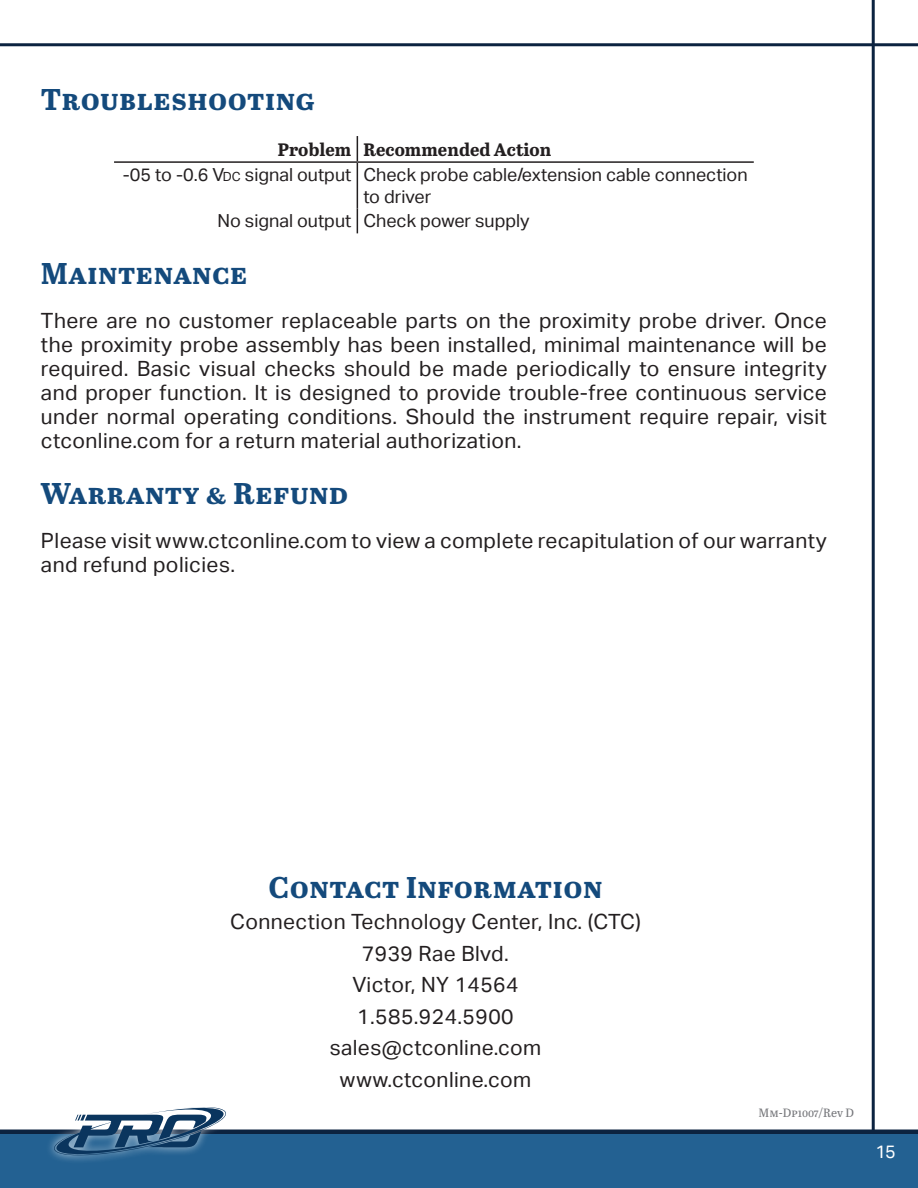
<style>
.page{position:relative;width:918px;height:1188px;background:#fff}
.page>*{position:absolute;margin:0;border:0;box-sizing:border-box;transform-origin:0 0}
.Heading{font:700 30px "Abril Text";letter-spacing:.02em;color:#144a7c}
.Body{font:21px/24px "Aktiv Grotesk";letter-spacing:.02em;color:#231f20;text-align:justify}
.t1{font:18px/21.6px "Aktiv Grotesk";color:#231f20}
.t2{font:700 18px "Abril Text";color:#231f20}
.t3{font:18px "Aktiv Grotesk";color:#fff}
.t4{font:12px "Abril Text";color:#76777b}
.s1{font-size:12.6px}
</style>
<div class="page">
<hr style="left:872px;top:0;width:3px;height:1188px;background:#0c2340">
<div style="left:0;top:1134px;width:918px;height:54px;background:#236192"></div>
<hr style="left:0;top:1130px;width:918px;height:4px;background:#0c2340">
<div style="left:45px;top:1098px;width:190px;height:67px;background:#fff;opacity:.75"></div>
<svg style="left:54px;top:1107px;width:172px;height:48px"></svg>
<hr style="left:0;top:43px;width:918px;height:3px;background:#0c2340">
<hr style="left:357px;top:163px;width:1px;height:46px;background:#231f20">
<svg style="left:357px;top:209px;width:1px;height:24px"></svg>
<svg style="left:357px;top:136px;width:1px;height:25px"></svg>
<hr style="left:114px;top:161px;width:243px;height:2px;background:#231f20">
<hr style="left:357px;top:161px;width:397px;height:2px;background:#231f20">
<p class="Heading" style="left:41px;top:77px;width:275px">Troubleshooting</p>
<p class="t2" style="left:278px;top:136px;width:75px">Problem</p>
<p class="t2" style="left:363px;top:136px;width:189px">Recommended Action</p>
<p class="t1" style="left:123px;top:164px;width:230px">-05 to -0.6 V<span class="s1">dc</span> signal output</p>
<p class="t1" style="left:363px;top:164px;width:386px">Check probe cable/extension cable connection to driver</p>
<p class="t1" style="left:217px;top:210px;width:135px">No signal output</p>
<p class="t1" style="left:363px;top:210px;width:168px">Check power supply</p>
<p class="Heading" style="left:41px;top:251px;width:208px">Maintenance</p>
<p class="Body" style="left:41px;top:309px;width:787px">There are no customer replaceable parts on the proximity probe driver. Once the proximity probe assembly has been installed, minimal maintenance will be required. Basic visual checks should be made periodically to ensure integrity and proper function. It is designed to provide trouble-free continuous service under normal operating conditions. Should the instrument require repair, visit ctconline.com for a return material authorization.</p>
<p class="Heading" style="left:41px;top:471px;width:309px">Warranty &amp; Refund</p>
<p class="Body" style="left:41px;top:529px;width:787px">Please visit www.ctconline.com to view a complete recapitulation of our warranty and refund policies.</p>
<p class="Heading" style="left:269px;top:865px;width:335px">Contact Information</p>
<p class="Body" style="left:230px;top:910px;width:412px">Connection Technology Center, Inc. (CTC)</p>
<p class="Body" style="left:362px;top:942px;width:146px">7939 Rae Blvd.</p>
<p class="Body" style="left:352px;top:973px;width:168px">Victor, NY 14564</p>
<p class="Body" style="left:357px;top:1005px;width:158px">1.585.924.5900</p>
<p class="Body" style="left:330px;top:1036px;width:213px">sales@ctconline.com</p>
<p class="Body" style="left:340px;top:1068px;width:193px">www.ctconline.com</p>
<p class="t4" style="left:759px;top:1105px;width:97px">Mm-Dp1007/Rev D</p>
<p class="t3" style="left:875px;top:1142px;width:22px">15</p>
</div>
